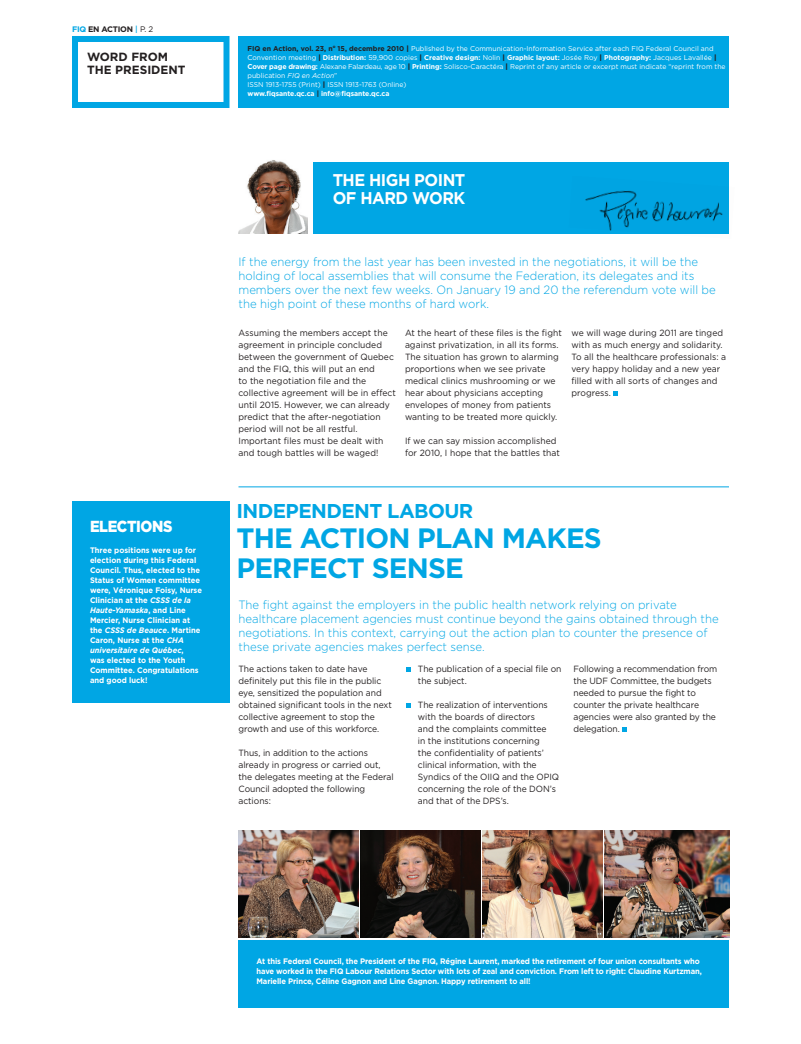
<style>
.page{position:relative;width:801px;height:1044px;background:#fff}
.page>*{position:absolute;margin:0;border:0;box-sizing:border-box;transform-origin:0 0}
.t1{font:700 28px/30px "Gotham";letter-spacing:-.03em;color:#00a6e4}
.t2{font:700 20px "Gotham";letter-spacing:-.03em;color:#00a6e4}
.t3{font:700 17px/18px "Gotham";letter-spacing:-.03em;color:#fff;scale:.95 1}
.t4{font:900 16px "Gotham";letter-spacing:-.025em;color:#fff;scale:.9 1}
.t5{font:300 12px/14px "Gotham";color:#00a6e4;scale:.95 1}
.t6{font:700 11.9px/13.6px "Gotham";color:#231f20}
.t7{font:9px/12px "Gotham";letter-spacing:-.005em;color:#231f20;scale:.95 1}
.t8{font:700 8px/10px "Gotham";letter-spacing:-.015em;color:#fff;scale:.95 1}
.t9{font:700 8px "Gotham";letter-spacing:-.03em;color:#231f20}
.t10{font:7px/9px "Gotham";color:#fff}
.s1{color:#00a6e4}
.s2{font-weight:500;color:#00a6e4}
.s3{font-weight:400}
.s4{font-style:italic}
.s5{font-weight:700;color:#231f20}
.s6{font-weight:900;color:#231f20}
.s7{font-weight:700}
</style>
<div class="page">
<div style="left:313px;top:162px;width:416px;height:72px;background:#00a6e4"></div>
<div style="left:238px;top:36px;width:491px;height:72px;background:#00a6e4"></div>
<svg style="left:614px;top:392px;width:4px;height:4px"></svg>
<img style="left:585px;top:190px;width:138px;height:41px">
<svg style="left:406px;top:668px;width:4px;height:4px"></svg>
<svg style="left:406px;top:704px;width:4px;height:4px"></svg>
<svg style="left:622px;top:728px;width:5px;height:4px"></svg>
<hr style="left:238px;top:487px;width:491px;height:1px;background:#00a6e4">
<div style="left:72px;top:36px;width:158px;height:72px;border:6px solid #00a6e4"></div>
<div style="left:238px;top:940px;width:491px;height:68px;background:#00a6e4"></div>
<div style="left:72px;top:501px;width:158px;height:201px;background:#00a6e4"></div>
<img style="left:360px;top:830px;width:120px;height:108px">
<img style="left:482px;top:830px;width:120px;height:108px">
<img style="left:238px;top:830px;width:120px;height:108px">
<img style="left:238px;top:160px;width:69px;height:74px">
<img style="left:604px;top:830px;width:125px;height:108px">
<p class="t9" style="left:72px;top:24px;width:83px"><span class="s1">FIQ</span> en action <span class="s2">|</span> <span class="s3">p. 2</span></p>
<h3 class="t6" style="left:87px;top:50px;width:91px">WORD FROM<br>TH E PRESIDENT</h3>
<h3 class="t4" style="left:90px;top:518px;width:93px">ELECTIONS</h3>
<p class="t8" style="left:90px;top:545px;width:119px">Three positions were up for election during this Federal<br>Council. Thus, elected to the<br>Status of Women committee were, Véronique Foisy, N urse<br>Clinician at the <span class="s4">CSSS de la<br>Haute-Yamaska</span>, and Line<br>Mercier, N urse Clinician at the <span class="s4">CSSS de Beauce</span>. M artine<br>Caron, N urse at the <span class="s4">CHA universitaire de Québec</span>,<br>was elected to the Youth<br>Committee. Congratulations and good luck!</p>
<p class="t10" style="left:247px;top:44px;width:480px"><span class="s5">FIQ en Action, vol. 23, n</span><sup>o</sup> <span class="s5">15, decembre 2010</span> <span class="s6">|</span> Published by the communication-Information Service after each FIQ Federal Council and Convention meeting <span class="s6">|</span> <span class="s7">Distribution:</span> 59,900 copies <span class="s6">|</span> <span class="s7">Creative design:</span> N olin <span class="s6">|</span> <span class="s7">Graphic layout:</span> Josée Roy <span class="s6">|</span> <span class="s7">Photography:</span> Jacques Lavallée <span class="s6">| </span><span class="s7">Cover page drawing:</span> Alexane Falardeau, age 10 <span class="s6">|</span> <span class="s7">Printing:</span> Solisco-caractéra <span class="s6">|</span> reprint of any article or excerpt must indicate “reprint from the publication <span class="s4">FIQ en action</span>”<br>ISSn 1913-1755 (Print) <span class="s6">|</span> ISSn 1913-1763 (online)<br><span class="s7">www.fiqsante.qc.ca</span> <span class="s5">|</span> <span class="s7">info@fiqsante.qc.ca</span></p>
<h3 class="t3" style="left:333px;top:170px;width:141px">The high point of hard work</h3>
<p class="t5" style="left:238px;top:255px;width:504px">If the energy from the last year has been invested in the negotiations, it will be the holding of local assemblies that will consume the Federation, its delegates and its members over the next few weeks. On January 19 and 20 the referendum vote will be the high point of these months of hard work.</p>
<p class="t7" style="left:238px;top:327px;width:167px">Assuming the members accept the agreement in principle concluded between the government of Quebec and the FIQ, this will put an end<br>to the negotiation file and the collective agreement will be in effect until 2015. However, we can already predict that the after-negotiation period will not be all restful.<br>Important files must be dealt with and tough battles will be waged!</p>
<p class="t7" style="left:405px;top:327px;width:167px">At the heart of these files is the fight against privatization, in all its forms.<br>The situation has grown to alarming proportions when we see private medical clinics mushrooming or we hear about physicians accepting envelopes of money from patients wanting to be treated more quickly.</p>
<p class="t7" style="left:572px;top:327px;width:164px">we will wage during 2011 are tinged with as much energy and solidarity.<br>To all the healthcare professionals: a very happy holiday and a new year filled with all sorts of changes and progress.</p>
<p class="t7" style="left:405px;top:435px;width:165px">If we can say mission accomplished for 2010, I hope that the battles that</p>
<h2 class="t2" style="left:236px;top:499px;width:216px">I ndependent labour</h2>
<h1 class="t1" style="left:236px;top:522px;width:339px">The action plan makes perfe</h1>
<h1 class="t1" style="left:327px;top:552px;width:110px">ct se nse</h1>
<p class="t5" style="left:238px;top:597px;width:507px">The fight against the employers in the public health network relying on private healthcare placement agencies must continue beyond the gains obtained through the negotiations. In this context, carrying out the action plan to counter the presence of these private agencies makes perfect sense.</p>
<p class="t7" style="left:238px;top:663px;width:163px">The actions taken to date have definitely put this file in the public eye, sensitized the population and obtained significant tools in the next collective agreement to stop the growth and use of this workforce.</p>
<p class="t7" style="left:238px;top:747px;width:165px">Thus, in addition to the actions already in progress or carried out, the delegates meeting at the Federal<br>Council adopted the following actions:</p>
<p class="t7" style="left:418px;top:663px;width:153px">The publication of a special file on the subject.</p>
<p class="t7" style="left:418px;top:699px;width:150px">The realization of interventions with the boards of directors<br>and the complaints committee<br>in the institutions concerning<br>the confidentiality of patients’ clinical information, with the<br>Syndics of the OIIQ and the OPIQ concerning the role of the DON</p>
<p class="t7" style="left:550px;top:783px;width:8px">’s</p>
<p class="t7" style="left:418px;top:795px;width:97px">and that of the D PS’s.</p>
<p class="t7" style="left:573px;top:663px;width:153px">Following a recommendation from the UD F Committee, the budgets needed to pursue the fight to counter the private healthcare agencies were also granted by the delegation.</p>
<p class="t8" style="left:256px;top:956px;width:470px">At this Federal Council, the President of the FI Q, Régine Laurent, marked the retirement of four union consultants who have worked in the FI Q Labour Relations Sector with lots of zeal and conviction. From left to right: Claudine Kurtzman,<br>Marielle Prince, Céline Gagnon and Line Gagnon. Happy retirement to all!</p>
</div>
